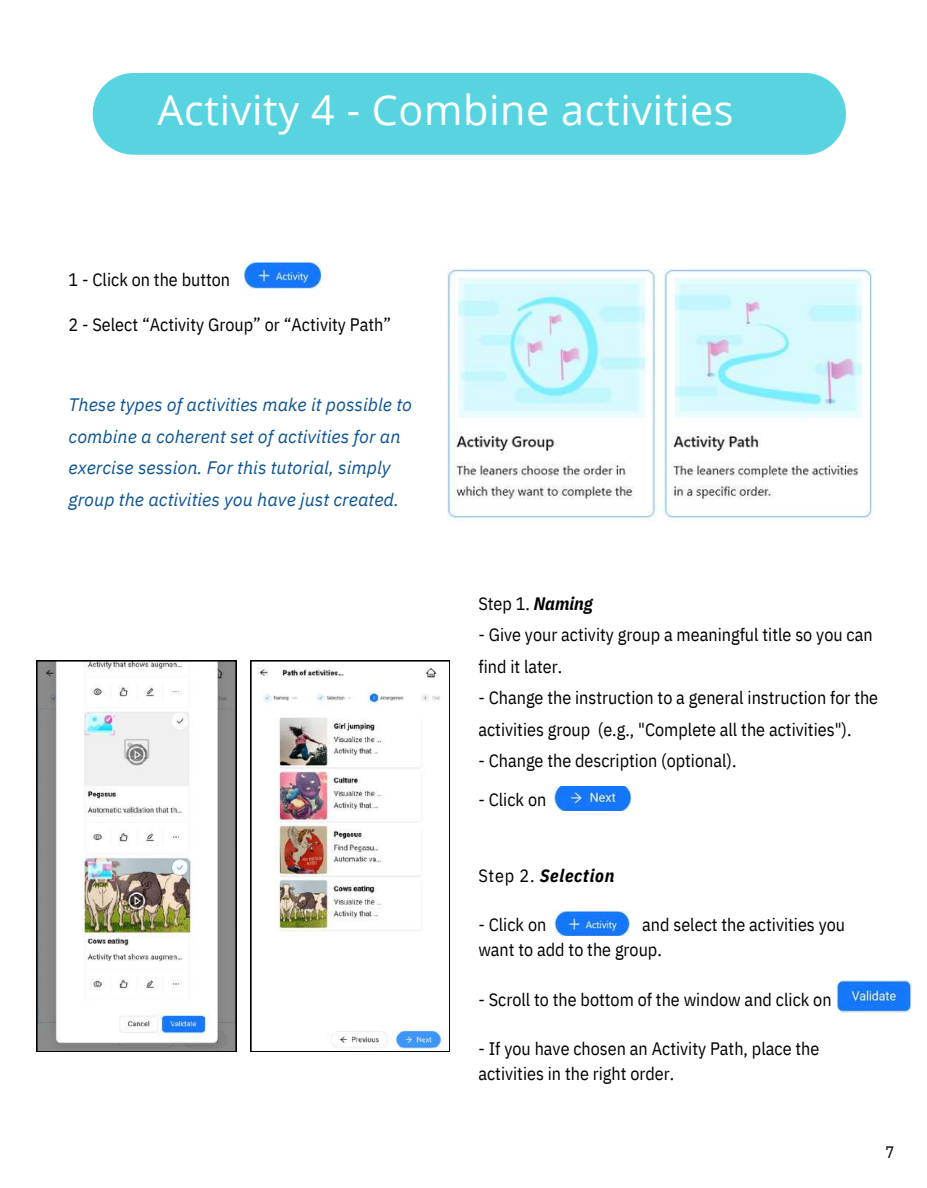
<style>
.page{position:relative;width:927px;height:1188px;background:#fff}
.page>*{position:absolute;margin:0;border:0;box-sizing:border-box;transform-origin:0 0}
.t1{font:41.25px "Open Sans";letter-spacing:.015em;color:#fff}
.t2{font:18px/31.5px "IBM Plex Sans Cond";color:#000}
.t3{font:italic 18px/31.5px "IBM Plex Sans";color:#0b5394}
.t4{font:italic 700 18px "IBM Plex Sans Cond";letter-spacing:.045em;color:#000}
.t5{font:16.5px "IBM Plex Sans Cond";color:#000}
.s1{font-weight:700;font-style:italic}
.s2{font-weight:400;font-style:normal}
</style>
<div class="page">
<img style="left:245px;top:262px;width:76px;height:26px">
<img style="left:555px;top:786px;width:76px;height:25px">
<div style="left:93px;top:73px;width:753px;height:82px;background:#58d4e1;border-radius:41px"></div>
<img style="left:447px;top:269px;width:427px;height:252px">
<svg style="left:251px;top:660px;width:199px;height:392px"></svg>
<svg style="left:36px;top:660px;width:200px;height:392px"></svg>
<img style="left:555px;top:912px;width:75px;height:24px">
<img style="left:836px;top:981px;width:76px;height:31px">
<h1 class="t1" style="left:158px;top:81px;width:578px">Activity 4 - Combine activities</h1>
<p class="t2" style="left:69px;top:264px;width:163px">1 - Click on the button</p>
<p class="t2" style="left:69px;top:309px;width:324px">2 - Select “Activity Group” or “Activity Path”</p>
<p class="t3" style="left:69px;top:389px;width:345px">These types of activities make it possible to combine a coherent set of activities for an exercise session. For this tutorial, simply group the activities you have just created.</p>
<p class="t2" style="left:478px;top:587px;width:116px">Step 1. <span class="s1">Naming</span></p>
<p class="t2" style="left:478px;top:619px;width:396px">- Give your activity group a meaningful title so you can find it later.</p>
<p class="t2" style="left:478px;top:682px;width:401px">- Change the instruction to a general instruction for the activities group (e.g., "Complete all the activities").</p>
<p class="t2" style="left:478px;top:745px;width:260px">- Change the description (optional).</p>
<p class="t2" style="left:478px;top:783px;width:69px">- Click on</p>
<p class="t4" style="left:478px;top:863px;width:138px"><span class="s2">Step 2.</span> Selection</p>
<p class="t2" style="left:478px;top:909px;width:69px">- Click on</p>
<p class="t2" style="left:478px;top:912px;width:368px;line-height:24.8px;text-indent:164px">and select the activities you want to add to the group.</p>
<p class="t2" style="left:478px;top:983px;width:355px">- Scroll to the bottom of the window and click on</p>
<p class="t2" style="left:478px;top:1036px;width:343px;line-height:24.8px">- If you have chosen an Activity Path, place the activities in the right order.</p>
<p class="t5" style="left:886px;top:1141px;width:10px">7</p>
</div>
